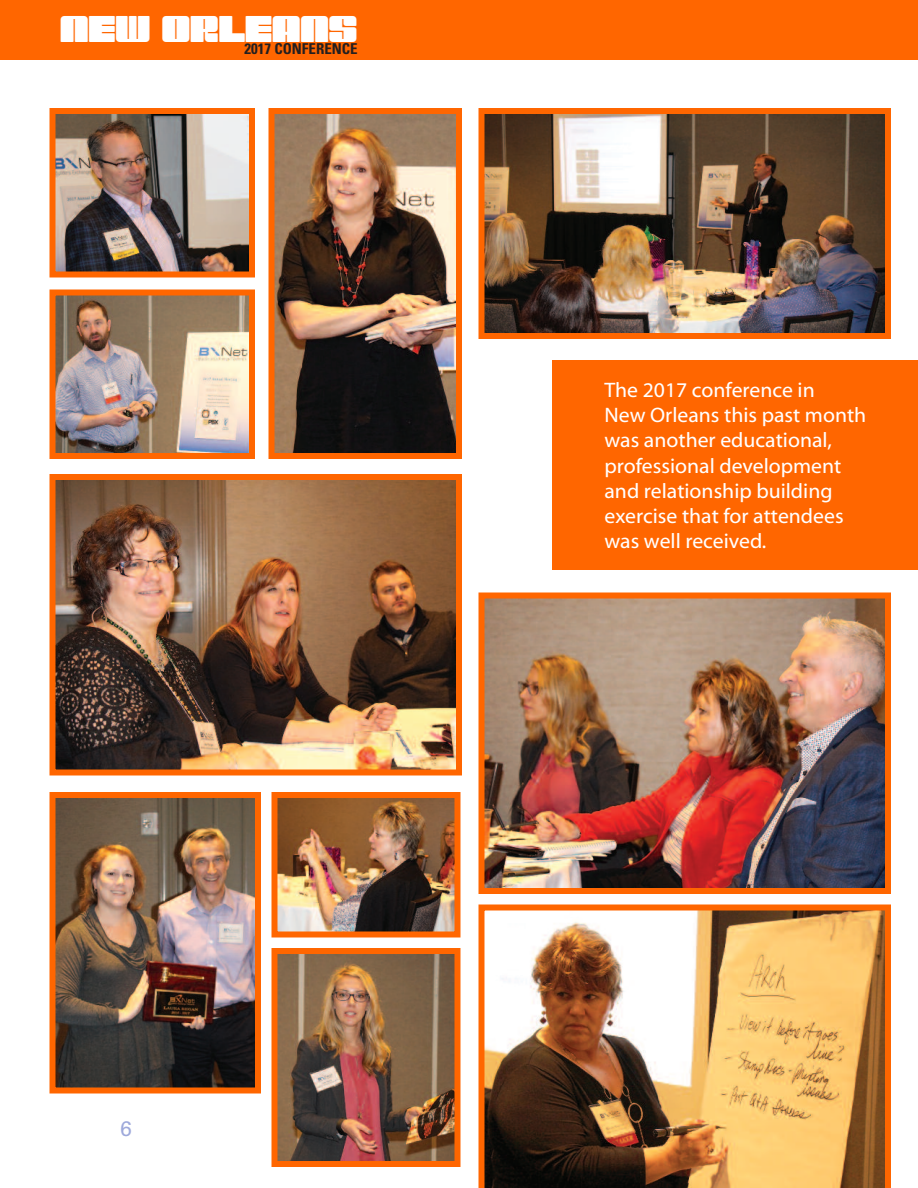
<style>
.page{position:relative;width:918px;height:1188px;background:#fff}
.page>*{position:absolute;margin:0;border:0;box-sizing:border-box;transform-origin:0 0}
.t1{font:condensed 43.35px "Muscle";color:#fff}
.t2{font:21px/25.2px "Myriad Web Pro";color:#fff}
.t3{font:21px "Univers LT Std";color:#9ea9db}
.t4{font:700 condensed 15px "Univers LT Std";color:#231f20}
</style>
<div class="page">
<div style="left:0;top:0;width:918px;height:60px;background:#f60"></div>
<div style="left:552px;top:360px;width:366px;height:210px;background:#f60"></div>
<img style="left:478px;top:904px;width:413px;height:284px">
<img style="left:485px;top:599px;width:399px;height:288px">
<div style="left:478px;top:592px;width:413px;height:302px;border:6px solid #f60"></div>
<img style="left:485px;top:115px;width:399px;height:217px">
<div style="left:478px;top:108px;width:413px;height:231px;border:6px solid #f60"></div>
<img style="left:57px;top:799px;width:197px;height:288px">
<div style="left:50px;top:792px;width:211px;height:302px;border:6px solid #f60"></div>
<img style="left:279px;top:799px;width:174px;height:132px">
<div style="left:272px;top:792px;width:188px;height:146px;border:6px solid #f60"></div>
<img style="left:279px;top:955px;width:174px;height:205px">
<div style="left:272px;top:948px;width:188px;height:219px;border:6px solid #f60"></div>
<img style="left:57px;top:481px;width:398px;height:288px">
<div style="left:50px;top:474px;width:412px;height:302px;border:6px solid #f60"></div>
<img style="left:57px;top:115px;width:191px;height:156px">
<div style="left:50px;top:108px;width:205px;height:170px;border:6px solid #f60"></div>
<img style="left:57px;top:297px;width:191px;height:155px">
<div style="left:50px;top:290px;width:205px;height:169px;border:6px solid #f60"></div>
<img style="left:275px;top:115px;width:180px;height:337px">
<div style="left:268px;top:108px;width:194px;height:351px;border:6px solid #f60"></div>
<h1 class="t1" style="left:60px;top:16px;width:299px">NEW ORLEANS</h1>
<p class="t4" style="left:244px;top:44px;width:115px">2017 CONFERENCE</p>
<p class="t3" style="left:120px;top:1121px;width:13px">6</p>
<p class="t2" style="left:604px;top:377px;width:263px">The 2017 conference in<br>New Orleans this past month was another educational, professional development and relationship building exercise that for attendees was well received.</p>
</div>
